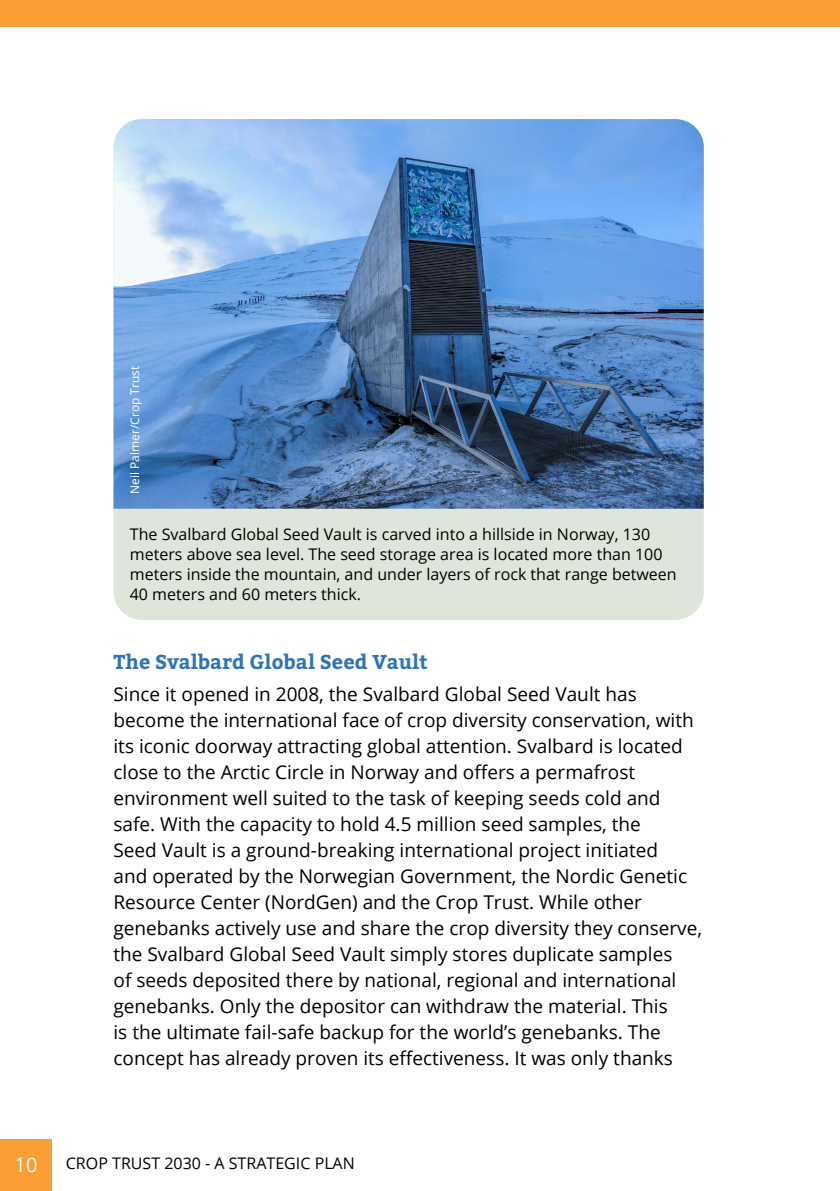
<style>
.page{position:relative;width:840px;height:1191px;background:#fff}
.page>*{position:absolute;margin:0;border:0;box-sizing:border-box;transform-origin:0 0}
.t1{font:700 20px "Bitter";color:#2f74b5}
.t2{font:20px "Open Sans";color:#fff}
.t3{font:19px/26px "Open Sans";color:#000}
.t4{font:16px/20px "Open Sans";color:#000}
.t5{font:12px "Open Sans";color:#fff}
</style>
<div class="page">
<div style="left:113px;top:119px;width:590px;height:501px;background:#dee6d9;border-radius:28px"></div>
<img style="left:113px;top:119px;width:590px;height:390px">
<div style="left:0;top:1138px;width:52px;height:53px;background:#f99d34"></div>
<div style="left:0;top:0;width:839px;height:27px;background:#f99d34"></div>
<p class="t5" style="left:126px;top:494px;width:130px;rotate:-90deg">Neil Palmer/Crop Trust</p>
<p class="t4" style="left:130px;top:523px;width:548px">The Svalbard Global Seed Vault is carved into a hillside in Norway, 130 meters above sea level. The seed storage area is located more than 100 meters inside the mountain, and under layers of rock that range between 40 meters and 60 meters thick.</p>
<p class="t1" style="left:113px;top:649px;width:316px">The Svalbard Global Seed Vault</p>
<p class="t3" style="left:113px;top:680px;width:590px">Since it opened in 2008, the Svalbard Global Seed Vault has become the international face of crop diversity conservation, with its iconic doorway attracting global attention. Svalbard is located close to the Arctic Circle in Norway and offers a permafrost environment well suited to the task of keeping seeds cold and safe. With the capacity to hold 4.5 million seed samples, the<br>Seed Vault is a ground-breaking international project initiated<br>and operated by the Norwegian Government, the Nordic Genetic Resource Center (NordGen) and the Crop Trust. While other genebanks actively use and share the crop diversity they conserve, the Svalbard Global Seed Vault simply stores duplicate samples<br>of seeds deposited there by national, regional and international genebanks. Only the depositor can withdraw the material. This<br>is the ultimate fail-safe backup for the world’s genebanks. The concept has already proven its effectiveness. It was only thanks</p>
<p class="t2" style="left:15px;top:1150px;width:24px">10</p>
<p class="t4" style="left:66px;top:1152px;width:290px">CROP TRUST 2030 - A STRATEGIC PLAN</p>
</div>
